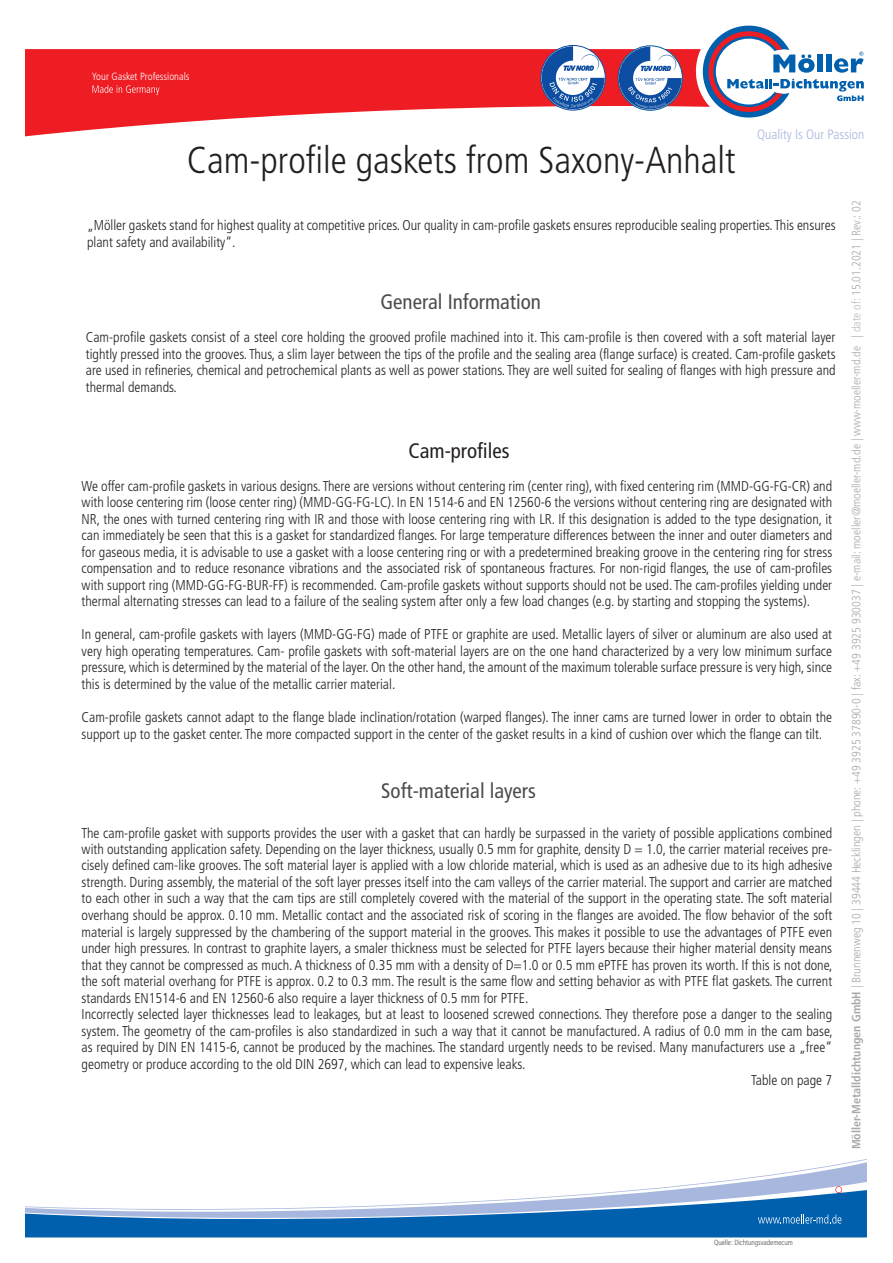
<style>
.page{position:relative;width:893px;height:1263px;background:#fff}
.page>*{position:absolute;margin:0;border:0;box-sizing:border-box;transform-origin:0 0}
.t1{font:300 condensed 37.5px "Frutiger LT Std";color:#231f20}
.t2{font:condensed 21px "Frutiger LT Std";color:#4b4c4d}
.t3{font:condensed 21px "Frutiger LT Std";color:#231f20}
.t4{font:300 condensed 14.25px/16.5px "Frutiger LT Std";color:#231f20;text-align:justify}
.t5{font:300 condensed 13.5px "Frutiger LT Std";color:#a7b7dd}
.t6{font:300 condensed 12px "Frutiger LT Std";color:#a8a9ad}
.t7{font:300 condensed 10.5px "Frutiger LT Std";color:#fff}
.t8{font:300 condensed 7.5px "Frutiger LT Std";color:#4b4c4d}
.s1{font-weight:700}
.s2{color:#bcbdc0}
</style>
<div class="page">
<svg style="left:26px;top:49px;width:670px;height:87px;fill:#ee1d23"></svg>
<svg style="left:92px;top:85px;width:67px;height:10px"></svg>
<svg style="left:696px;top:26px;width:168px;height:92px"></svg>
<svg style="left:619px;top:47px;width:63px;height:62px"></svg>
<svg style="left:542px;top:46px;width:63px;height:63px"></svg>
<svg style="left:26px;top:1159px;width:841px;height:78px"></svg>
<p class="t7" style="left:92px;top:70px;width:99px">Your Gasket Professionals</p>
<h1 class="t1" style="left:187px;top:138px;width:550px">Cam-profile gaskets from Saxony-Anhalt</h1>
<p class="t5" style="left:757px;top:126px;width:109px">Quality Is Our Passion</p>
<p class="t4" style="left:87px;top:217px;width:750px">„Möller gaskets stand for highest quality at competitive prices. Our quality in cam-profile gaskets ensures reproducible sealing properties. This ensures plant safety and availability“.</p>
<h2 class="t2" style="left:380px;top:290px;width:162px">General Information</h2>
<p class="t4" style="left:86px;top:329px;width:751px">Cam-profile gaskets consist of a steel core holding the grooved profile machined into it. This cam-profile is then covered with a soft material layer tightly pressed into the grooves. Thus, a slim layer between the tips of the profile and the sealing area (flange surface) is created. Cam-profile gaskets are used in refineries, chemical and petrochemical plants as well as power stations. They are well suited for sealing of flanges with high pressure and thermal demands.</p>
<h2 class="t3" style="left:408px;top:438px;width:103px">Cam-profiles</h2>
<p class="t4" style="left:82px;top:478px;width:752px">We offer cam-profile gaskets in various designs. There are versions without centering rim (center ring), with fixed centering rim (MMD-GG-FG-CR) and with loose centering rim (loose center ring) (MMD-GG-FG-LC). In EN 1514-6 and EN 12560-6 the versions without centering ring are designated with NR, the ones with turned centering ring with IR and those with loose centering ring with LR. If this designation is added to the type designation, it can immediately be seen that this is a gasket for standardized flanges. For large temperature differences between the inner and outer diameters and for gaseous media, it is advisable to use a gasket with a loose centering ring or with a predetermined breaking groove in the centering ring for stress compensation and to reduce resonance vibrations and the associated risk of spontaneous fractures. For non-rigid flanges, the use of cam-profiles with support ring (MMD-GG-FG-BUR-FF) is recommended. Cam-profile gaskets without supports should not be used. The cam-profiles yielding under thermal alternating stresses can lead to a failure of the sealing system after only a few load changes (e.g. by starting and stopping the systems).</p>
<p class="t4" style="left:82px;top:626px;width:752px">In general, cam-profile gaskets with layers (MMD-GG-FG) made of PTFE or graphite are used. Metallic layers of silver or aluminum are also used at very high operating temperatures. Cam- profile gaskets with soft-material layers are on the one hand characterized by a very low minimum surface pressure, which is determined by the material of the layer. On the other hand, the amount of the maximum tolerable surface pressure is very high, since this is determined by the value of the metallic carrier material.</p>
<p class="t4" style="left:82px;top:709px;width:752px">Cam-profile gaskets cannot adapt to the flange blade inclination/rotation (warped flanges). The inner cams are turned lower in order to obtain the support up to the gasket center. The more compacted support in the center of the gasket results in a kind of cushion over which the flange can tilt.</p>
<h2 class="t2" style="left:381px;top:779px;width:156px">Soft-material layers</h2>
<p class="t4" style="left:82px;top:824px;width:752px">The cam-profile gasket with supports provides the user with a gasket that can hardly be surpassed in the variety of possible applications combined</p>
<p class="t4" style="left:82px;top:841px;width:752px">with outstanding application safety. Depending on the layer thickness, usually 0.5 mm for graphite, density D = 1.0, the carrier material receives pre-</p>
<p class="t4" style="left:82px;top:857px;width:752px">cisely defined cam-like grooves. The soft material layer is applied with a low chloride material, which is used as an adhesive due to its high adhesive</p>
<p class="t4" style="left:82px;top:874px;width:752px">strength. During assembly, the material of the soft layer presses itself into the cam valleys of the carrier material. The support and carrier are matched</p>
<p class="t4" style="left:82px;top:890px;width:752px">to each other in such a way that the cam tips are still completely covered with the material of the support in the operating state. The soft material</p>
<p class="t4" style="left:82px;top:907px;width:752px">overhang should be approx. 0.10 mm. Metallic contact and the associated risk of scoring in the flanges are avoided. The flow behavior of the soft</p>
<p class="t4" style="left:82px;top:923px;width:752px">material is largely suppressed by the chambering of the support material in the grooves. This makes it possible to use the advantages of PTFE even</p>
<p class="t4" style="left:82px;top:940px;width:752px">under high pressures. In contrast to graphite layers, a smaler thickness must be selected for PTFE layers because their higher material density means</p>
<p class="t4" style="left:82px;top:956px;width:752px">that they cannot be compressed as much. A thickness of 0.35 mm with a density of D=1.0 or 0.5 mm ePTFE has proven its worth. If this is not done,</p>
<p class="t4" style="left:82px;top:973px;width:752px">the soft material overhang for PTFE is approx. 0.2 to 0.3 mm. The result is the same flow and setting behavior as with PTFE flat gaskets. The current</p>
<p class="t4" style="left:82px;top:989px;width:448px">standards EN1514-6 and EN 12560-6 also require a layer thickness of 0.5 mm for PTFE.</p>
<p class="t4" style="left:82px;top:1006px;width:752px">Incorrectly selected layer thicknesses lead to leakages, but at least to loosened screwed connections. They therefore pose a danger to the sealing</p>
<p class="t4" style="left:82px;top:1022px;width:753px">system. The geometry of the cam-profiles is also standardized in such a way that it cannot be manufactured. A radius of 0.0 mm in the cam base,</p>
<p class="t4" style="left:82px;top:1039px;width:752px">as required by DIN EN 1415-6, cannot be produced by the machines. The standard urgently needs to be revised. Many manufacturers use a „free“</p>
<p class="t4" style="left:82px;top:1055px;width:445px">geometry or produce according to the old DIN 2697, which can lead to expensive leaks.</p>
<p class="t4" style="left:751px;top:1072px;width:83px">Table on page 7</p>
<p class="t6" style="left:850px;top:1149px;width:950px;rotate:-90deg"><span class="s1">Möller-Metalldichtungen GmbH</span> | Brunnenweg 10 | 39444 Hecklingen | phone: +49 3925 37890-0 | fax: +49 3925 930037 | e-mail: moeller@moeller-md.de | www-moeller-md.de | <span class="s2">date of:</span> 15.01.2021 | Rev.: 02</p>
<p class="t8" style="left:714px;top:1238px;width:80px">Quelle: Dichtungsvademecum</p>
</div>
